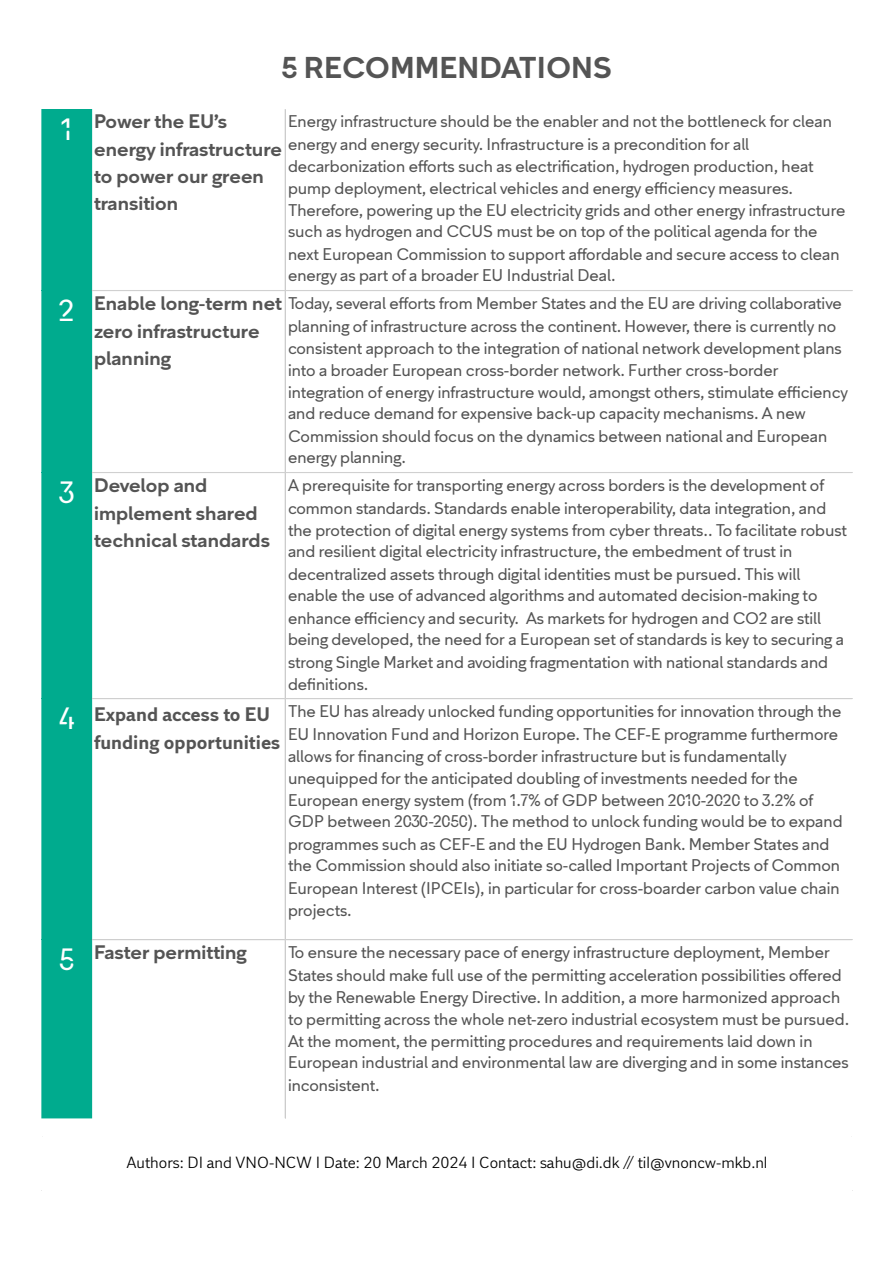
<style>
.page{position:relative;width:894px;height:1263px;background:#fff}
.page>*{position:absolute;margin:0;border:0;box-sizing:border-box;transform-origin:0 0}
.t1{font:700 30px "DI Numbers Office";color:#545454}
.t2{font:30px "DI Numbers Office";color:#fff}
.t3{font:italic 30px "DI Numbers Office";color:#fff}
.t4{font:700 19.5px/27.6px "DI Numbers Office";color:#545454}
.t5{font:700 19.5px/28.2px "DI Sans Office";color:#545454}
.t6{font:16.5px/22.2px "DI Numbers Office";color:#545454}
.t7{font:16.5px "DI Sans Office";color:#000}
</style>
<div class="page">
<div style="left:42px;top:109px;width:50px;height:1009px;background:#00ab8e"></div>
<hr style="left:284px;top:109px;width:2px;height:1009px;background:#d0d0d0">
<hr style="left:92px;top:290px;width:760px;height:1px;background:#d0d0d0">
<hr style="left:92px;top:472px;width:760px;height:1px;background:#d0d0d0">
<hr style="left:92px;top:698px;width:760px;height:1px;background:#d0d0d0">
<hr style="left:92px;top:939px;width:760px;height:1px;background:#d0d0d0">
<h1 class="t1" style="left:282px;top:55px;width:332px">5 RECOMMENDATIONS</h1>
<p class="t2" style="left:61px;top:117px;width:13px">1</p>
<p class="t4" style="left:94px;top:110px;width:189px">Power the EU’s energy infrastructure to power our green transition</p>
<p class="t6" style="left:288px;top:112px;width:558px">Energy infrastructure should be the enabler and not the bottleneck for clean energy and energy security. Infrastructure is a precondition for all decarbonization efforts such as electrification, hydrogen production, heat pump deployment, electrical vehicles and energy efficiency measures.<br>Therefore, powering up the EU electricity grids and other energy infrastructure such as hydrogen and CCUS must be on top of the political agenda for the next European Commission to support affordable and secure access to clean energy as part of a broader EU Industrial Deal.</p>
<p class="t3" style="left:59px;top:298px;width:16px">2</p>
<p class="t4" style="left:94px;top:292px;width:189px">Enable long-term net zero infrastructure planning</p>
<p class="t6" style="left:288px;top:294px;width:561px">Today, several efforts from Member States and the EU are driving collaborative planning of infrastructure across the continent. However, there is currently no consistent approach to the integration of national network development plans into a broader European cross-border network. Further cross-border integration of energy infrastructure would, amongst others, stimulate efficiency and reduce demand for expensive back-up capacity mechanisms. A new Commission should focus on the dynamics between national and European energy planning.</p>
<p class="t2" style="left:59px;top:480px;width:16px">3</p>
<p class="t4" style="left:94px;top:474px;width:177px">Develop and implement shared technical standards</p>
<p class="t6" style="left:288px;top:476px;width:560px">A prerequisite for transporting energy across borders is the development of common standards. Standards enable interoperability, data integration, and the protection of digital energy systems from cyber threats.. To facilitate robust and resilient digital electricity infrastructure, the embedment of trust in decentralized assets through digital identities must be pursued. This will enable the use of advanced algorithms and automated decision-making to enhance efficiency and security. As markets for hydrogen and CO2 are still being developed, the need for a European set of standards is key to securing a strong Single Market and avoiding fragmentation with national standards and definitions.</p>
<p class="t2" style="left:59px;top:706px;width:17px">4</p>
<p class="t5" style="left:94px;top:700px;width:188px">Expand access to EU funding opportunities</p>
<p class="t6" style="left:288px;top:702px;width:556px">The EU has already unlocked funding opportunities for innovation through the EU Innovation Fund and Horizon Europe. The CEF-E programme furthermore allows for financing of cross-border infrastructure but is fundamentally unequipped for the anticipated doubling of investments needed for the European energy system (from 1.7% of GDP between 2010-2020 to 3.2% of GDP between 2030-2050). The method to unlock funding would be to expand programmes such as CEF-E and the EU Hydrogen Bank. Member States and the Commission should also initiate so-called Important Projects of Common European Interest (IPCEIs), in particular for cross-boarder carbon value chain projects.</p>
<p class="t2" style="left:59px;top:947px;width:16px">5</p>
<p class="t4" style="left:94px;top:941px;width:154px">Faster permitting</p>
<p class="t6" style="left:288px;top:943px;width:562px">To ensure the necessary pace of energy infrastructure deployment, Member States should make full use of the permitting acceleration possibilities offered by the Renewable Energy Directive. In addition, a more harmonized approach to permitting across the whole net-zero industrial ecosystem must be pursued.<br>At the moment, the permitting procedures and requirements laid down in European industrial and environmental law are diverging and in some instances inconsistent.</p>
<p class="t7" style="left:126px;top:1152px;width:642px">Authors: DI and VNO-NCW I Date: 20 March 2024 I Contact: sahu@di.dk / til@vnoncw-mkb.nl</p>
</div>
